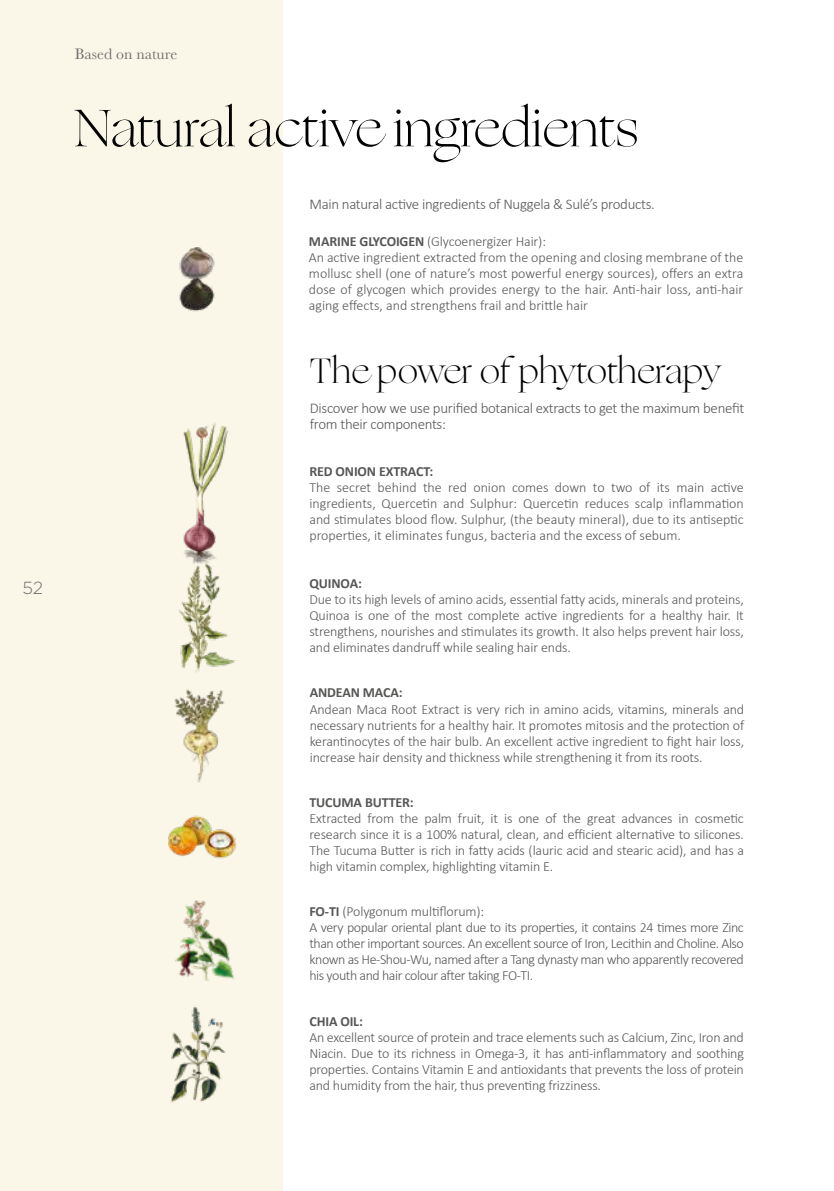
<style>
.page{position:relative;width:834px;height:1191px;background:#fff}
.page>*{position:absolute;margin:0;border:0;box-sizing:border-box;transform-origin:0 0}
.t1{font:300 52.5px "Ogg TRIAL";color:#000}
.t2{font:300 35px "Ogg TRIAL";letter-spacing:-.005em;color:#000}
.t3{font:300 17.5px "Gotham";color:#706f6f}
.t4{font:15.75px "Baskerville";color:#706f6f}
.t5{font:300 14.88px/15.8px "Calibri";letter-spacing:-.02em;color:#575756}
.t6{font:300 14px/16.1px "Calibri";letter-spacing:-.01em;color:#575756;text-align:justify}
.t7{font:300 14px/16.1px "Calibri";letter-spacing:-.03em;color:#575756}
.t8{font:700 14px "Calibri";letter-spacing:-.01em;color:#575756}
.s1{font-weight:700}
</style>
<div class="page">
<div style="left:0;top:0;width:282px;height:1191px;background:#faf7e8"></div>
<img style="left:183px;top:423px;width:45px;height:138px">
<img style="left:179px;top:247px;width:36px;height:65px">
<img style="left:178px;top:561px;width:57px;height:111px">
<img style="left:168px;top:815px;width:69px;height:44px">
<img style="left:174px;top:689px;width:51px;height:94px">
<img style="left:175px;top:900px;width:60px;height:81px">
<img style="left:170px;top:1006px;width:56px;height:97px">
<p class="t3" style="left:22px;top:578px;width:22px">52</p>
<p class="t4" style="left:75px;top:44px;width:104px">Based on nature</p>
<h1 class="t1" style="left:74px;top:94px;width:565px">Natural active ingredients</h1>
<p class="t5" style="left:309px;top:196px;width:347px">Main natural active ingredients of Nuggela &amp; Sulé’s products.</p>
<p class="t6" style="left:309px;top:233px;width:436px;text-align:left"><span class="s1">MARINE GLYCOIGEN</span> (Glycoenergizer Hair):<br>An active ingredient extracted from the opening and closing membrane of the mollusc shell (one of nature’s most powerful energy sources), offers an extra dose of glycogen which provides energy to the hair. Anti-hair loss, anti-hair aging effects, and strengthens frail and brittle hair</p>
<h2 class="t2" style="left:309px;top:348px;width:413px">The power of phytotherapy</h2>
<p class="t5" style="left:310px;top:400px;width:436px">Discover how we use purified botanical extracts to get the maximum benefit from their components:</p>
<p class="t8" style="left:309px;top:462px;width:125px">RED ONION EXTRACT:</p>
<p class="t6" style="left:309px;top:479px;width:436px">The secret behind the red onion comes down to two of its main active ingredients, Quercetin and Sulphur: Quercetin reduces scalp inflammation and stimulates blood flow. Sulphur, (the beauty mineral), due to its antiseptic properties, it eliminates fungus, bacteria and the excess of sebum.</p>
<p class="t8" style="left:309px;top:575px;width:54px">QUINOA:</p>
<p class="t6" style="left:309px;top:591px;width:436px">Due to its high levels of amino acids, essential fatty acids, minerals and proteins, Quinoa is one of the most complete active ingredients for a healthy hair. It strengthens, nourishes and stimulates its growth. It also helps prevent hair loss, and eliminates dandruff while sealing hair ends.</p>
<p class="t8" style="left:309px;top:684px;width:94px">ANDEAN MACA:</p>
<p class="t6" style="left:309px;top:700px;width:436px">Andean Maca Root Extract is very rich in amino acids, vitamins, minerals and necessary nutrients for a healthy hair. It promotes mitosis and the protection of kerantinocytes of the hair bulb. An excellent active ingredient to fight hair loss, increase hair density and thickness while strengthening it from its roots.</p>
<p class="t8" style="left:309px;top:793px;width:106px">TUCUMA BUTTER:</p>
<p class="t6" style="left:309px;top:810px;width:436px">Extracted from the palm fruit, it is one of the great advances in cosmetic research since it is a 100% natural, clean, and efficient alternative to silicones.<br>The Tucuma Butter is rich in fatty acids (lauric acid and stearic acid), and has a high vitamin complex, highlighting vitamin E.</p>
<p class="t7" style="left:309px;top:903px;width:436px"><span class="s1">FO-TI</span> (Polygonum multiflorum):<br>A very popular oriental plant due to its properties, it contains 24 times more Zinc than other important sources. An excellent source of Iron, Lecithin and Choline. Also known as He-Shou-Wu, named after a Tang dynasty man who apparently recovered his youth and hair colour after taking FO-TI.</p>
<p class="t8" style="left:309px;top:1012px;width:55px">CHIA OIL:</p>
<p class="t6" style="left:309px;top:1029px;width:436px">An excellent source of protein and trace elements such as Calcium, Zinc, Iron and Niacin. Due to its richness in Omega-3, it has anti-inflammatory and soothing properties. Contains Vitamin E and antioxidants that prevents the loss of protein and humidity from the hair, thus preventing frizziness.</p>
</div>
